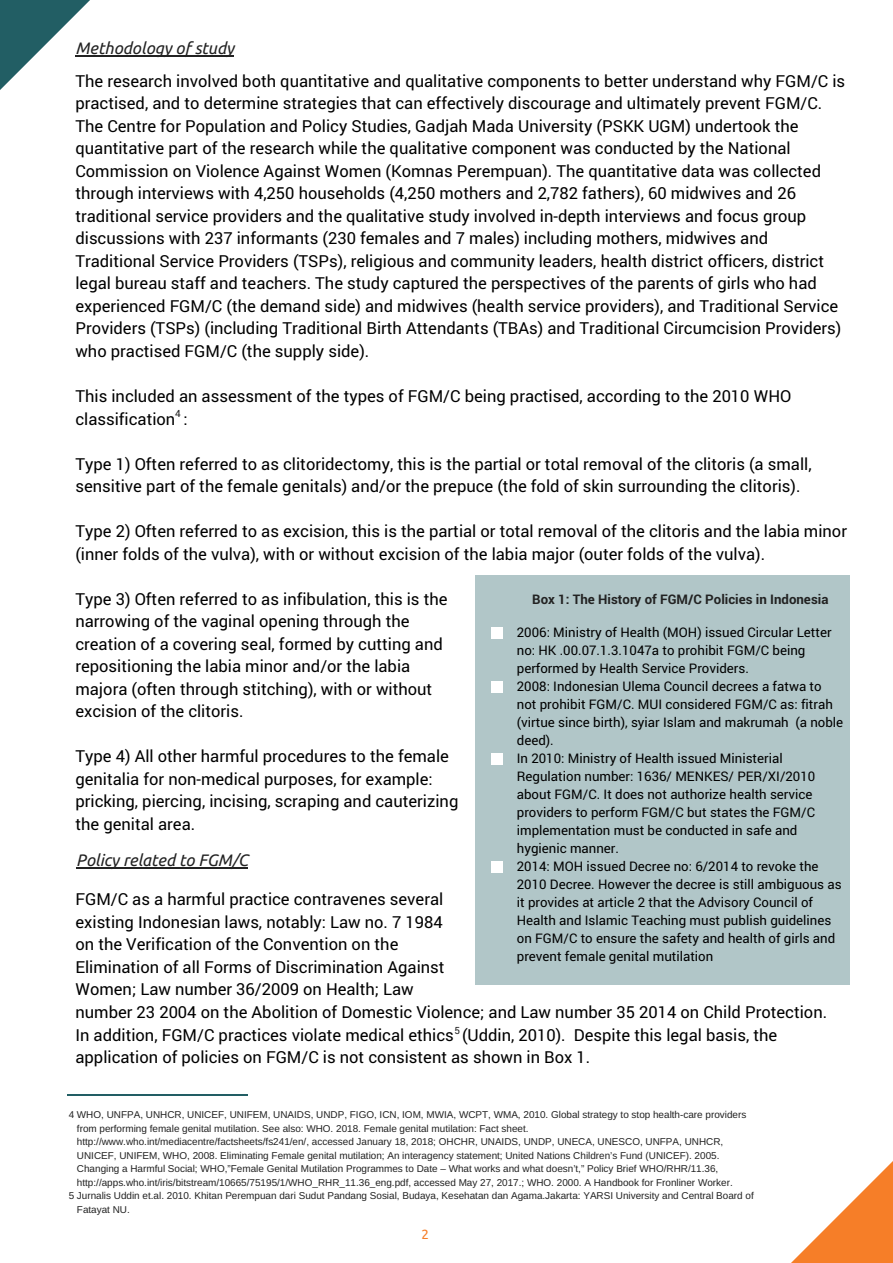
<style>
.page{position:relative;width:893px;height:1263px;background:#fff}
.page>*{position:absolute;margin:0;border:0;box-sizing:border-box;transform-origin:0 0}
.t1{font:16.5px/22.5px "Roboto";color:#000}
.t2{font:italic 16.5px "Ubuntu";color:#222}
.t3{font:13.2px/18px "Roboto";color:#000}
.t4{font:700 13.2px "Roboto";color:#222}
.t5{font:13.2px "Ubuntu";color:#f67e28}
.t6{font:9.9px "Arimo";color:#222}
.t7{font:9.9px "Roboto";color:#222}
</style>
<div class="page">
<svg style="left:0;top:0;width:234px;height:90px"></svg>
<div style="left:475px;top:575px;width:375px;height:410px;background:#b1c6c8"></div>
<div style="left:491px;top:627px;width:11px;height:11px;background:#fff"></div>
<div style="left:491px;top:681px;width:11px;height:11px;background:#fff"></div>
<div style="left:491px;top:753px;width:11px;height:12px;background:#fff"></div>
<div style="left:491px;top:861px;width:11px;height:12px;background:#fff"></div>
<svg style="left:76px;top:867px;width:172px;height:1px"></svg>
<hr style="left:76px;top:1094px;width:56px;height:1px;background:#225e64">
<hr style="left:132px;top:1094px;width:56px;height:1px;background:#225e64">
<hr style="left:188px;top:1094px;width:52px;height:1px;background:#225e64">
<svg style="left:791px;top:1161px;width:102px;height:102px"></svg>
<p class="t2" style="left:76px;top:39px;width:160px">Methodology of study</p>
<p class="t1" style="left:75px;top:69px;width:771px">The research involved both quantitative and qualitative components to better understand why FGM/C is practised, and to determine strategies that can effectively discourage and ultimately prevent FGM/C.<br>The Centre for Population and Policy Studies, Gadjah Mada University (PSKK UGM) undertook the quantitative part of the research while the qualitative component was conducted by the National Commission on Violence Against Women (Komnas Perempuan). The quantitative data was collected through interviews with 4,250 households (4,250 mothers and 2,782 fathers), 60 midwives and 26 traditional service providers and the qualitative study involved in-depth interviews and focus group discussions with 237 informants (230 females and 7 males) including mothers, midwives and Traditional Service Providers (TSPs), religious and community leaders, health district officers, district legal bureau staff and teachers. The study captured the perspectives of the parents of girls who had experienced FGM/C (the demand side) and midwives (health service providers), and Traditional Service Providers (TSPs) (including Traditional Birth Attendants (TBAs) and Traditional Circumcision Providers) who practised FGM/C (the supply side).</p>
<p class="t1" style="left:75px;top:384px;width:717px">This included an assessment of the types of FGM/C being practised, according to the 2010 WHO classification :</p>
<p class="t1" style="left:75px;top:452px;width:738px">Type 1) Often referred to as clitoridectomy, this is the partial or total removal of the clitoris (a small, sensitive part of the female genitals) and/or the prepuce (the fold of skin surrounding the clitoris).</p>
<p class="t1" style="left:75px;top:519px;width:773px">Type 2) Often referred to as excision, this is the partial or total removal of the clitoris and the labia minor (inner folds of the vulva), with or without excision of the labia major (outer folds of the vulva).</p>
<p class="t1" style="left:75px;top:587px;width:374px">Type 3) Often referred to as infibulation, this is the narrowing of the vaginal opening through the creation of a covering seal, formed by cutting and repositioning the labia minor and/or the labia majora (often through stitching), with or without excision of the clitoris.</p>
<p class="t1" style="left:75px;top:745px;width:384px">Type 4) All other harmful procedures to the female genitalia for non-medical purposes, for example: pricking, piercing, incising, scraping and cauterizing the genital area.</p>
<p class="t7" style="left:175px;top:406px;width:7px">4</p>
<p class="t4" style="left:532px;top:590px;width:298px">Box 1: The History of FGM/C Policies in Indonesia</p>
<p class="t3" style="left:517px;top:623px;width:328px">2006: Ministry of Health (MOH) issued Circular Letter no: HK .00.07.1.3.1047a to prohibit FGM/C being performed by Health Service Providers.<br>2008: Indonesian Ulema Council decrees a fatwa to not prohibit FGM/C. MUI considered FGM/C as: fitrah (virtue since birth), syiar Islam and makrumah (a noble deed).<br>In 2010: Ministry of Health issued Ministerial Regulation number: 1636/ MENKES/ PER/XI/2010 about FGM/C. It does not authorize health service providers to perform FGM/C but states the FGM/C implementation must be conducted in safe and hygienic manner.<br>2014: MOH issued Decree no: 6/2014 to revoke the 2010 Decree. However the decree is still ambiguous as it provides at article 2 that the Advisory Council of Health and Islamic Teaching must publish guidelines on FGM/C to ensure the safety and health of girls and prevent female genital mutilation</p>
<p class="t2" style="left:76px;top:850px;width:173px">Policy related to FGM/C</p>
<p class="t1" style="left:75px;top:888px;width:753px">FGM/C as a harmful practice contravenes several<br>existing Indonesian laws, notably: Law no. 7 1984<br>on the Verification of the Convention on the<br>Elimination of all Forms of Discrimination Against<br>Women; Law number 36/2009 on Health; Law<br>number 23 2004 on the Abolition of Domestic Violence; and Law number 35 2014 on Child Protection.<br>In addition, FGM/C practices violate medical ethics (Uddin, 2010). Despite this legal basis, the application of policies on FGM/C is not consistent as shown in Box 1.</p>
<p class="t7" style="left:454px;top:1023px;width:7px">5</p>
<p class="t6" style="left:69px;top:1109px;width:679px">4 WHO, UNFPA, UNHCR, UNICEF, UNIFEM, UNAIDS, UNDP, FIGO, ICN, IOM, MWIA, WCPT, WMA, 2010. Global strategy to stop health-care providers</p>
<p class="t6" style="left:77px;top:1123px;width:453px">from performing female genital mutilation. See also: WHO. 2018. Female genital mutilation: Fact sheet.</p>
<p class="t6" style="left:77px;top:1136px;width:648px">http://www.who.int/mediacentre/factsheets/fs241/en/, accessed January 18, 2018; OHCHR, UNAIDS, UNDP, UNECA, UNESCO, UNFPA, UNHCR,</p>
<p class="t6" style="left:77px;top:1150px;width:644px">UNICEF, UNIFEM, WHO, 2008. Eliminating Female genital mutilation; An interagency statement; United Nations Children’s Fund (UNICEF). 2005.</p>
<p class="t6" style="left:77px;top:1163px;width:643px">Changing a Harmful Social; WHO,”Female Genital Mutilation Programmes to Date – What works and what doesn’t,” Policy Brief WHO/RHR/11.36,</p>
<p class="t6" style="left:77px;top:1177px;width:657px">http://apps.who.int/iris/bitstream/10665/75195/1/WHO_RHR_11.36_eng.pdf, accessed May 27, 2017.; WHO. 2000. A Handbook for Fronliner Worker.</p>
<p class="t6" style="left:69px;top:1190px;width:687px">5 Jurnalis Uddin et.al. 2010. Khitan Perempuan dari Sudut Pandang Sosial, Budaya, Kesehatan dan Agama.Jakarta: YARSI University and Central Board of</p>
<p class="t6" style="left:77px;top:1204px;width:54px">Fatayat NU.</p>
<p class="t5" style="left:421px;top:1226px;width:9px">2</p>
</div>
